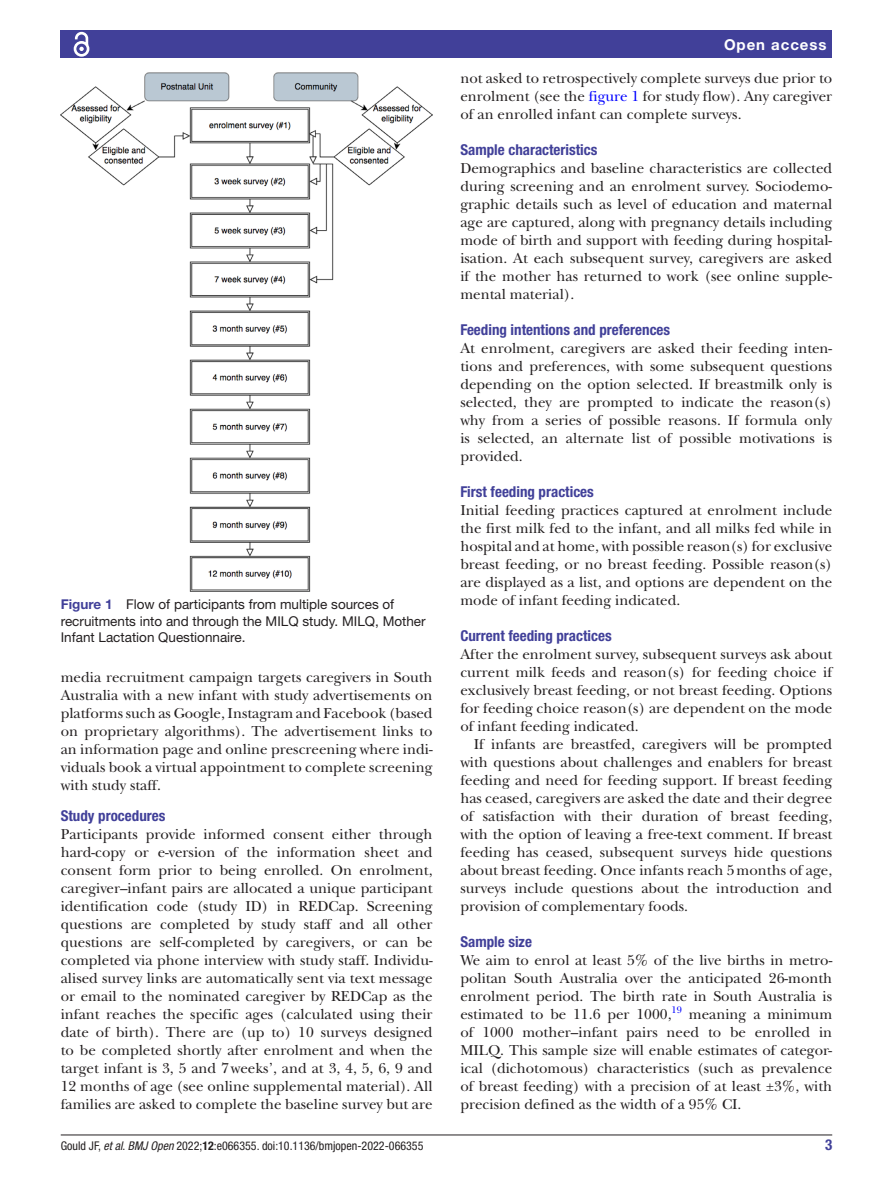
<style>
.page{position:relative;width:893px;height:1191px;background:#fff}
.page>*{position:absolute;margin:0;border:0;box-sizing:border-box;transform-origin:0 0}
.t1{font:15px/18px "New Baskerville";color:#231f20;text-align:justify}
.t2{font:700 condensed 15px "Helvetica Neue LT Std";color:#414099}
.t3{font:700 15px "Helvetica Neue LT Std";letter-spacing:.065em;color:#fff}
.t4{font:13.5px/16.2px "Helvetica Neue LT Std";color:#231f20}
.t5{font:condensed 12px "Helvetica Neue LT Std";color:#231f20}
.t6{font:9.9px "New Baskerville";color:#00f}
.s1{font-weight:700;color:#414099}
.s2{color:#00f}
.s3{font-style:italic}
.s4{font-weight:700}
</style>
<div class="page">
<hr style="left:61px;top:1134px;width:771px;height:1px;background:#231f20">
<div style="left:61px;top:31px;width:771px;height:27px;background:#414099"></div>
<svg style="left:73px;top:31px;width:17px;height:26px"></svg>
<img style="left:61px;top:73px;width:372px;height:518px">
<p class="t4" style="left:61px;top:596px;width:366px"><span class="s1">Figure 1</span> Flow of participants from multiple sources of recruitments into and through the MILQ study. MILQ, Mother<br>Infant Lactation Questionnaire.</p>
<p class="t1" style="left:61px;top:668px;width:373px">media recruitment campaign targets caregivers in South Australia with a new infant with study advertisements on platforms such as Google, Instagram and Facebook (based on proprietary algorithms). The advertisement links to an information page and online prescreening where indi&shy;viduals book a virtual appointment to complete screening with study staff.</p>
<p class="t2" style="left:61px;top:807px;width:106px">Study procedures</p>
<p class="t1" style="left:61px;top:825px;width:373px">Participants provide informed consent either through hard-copy or e-version of the information sheet and consent form prior to being enrolled. On enrolment, caregiver–infant pairs are allocated a unique participant identification code (study ID) in REDCap. Screening questions are completed by study staff and all other questions are self-completed by caregivers, or can be completed via phone interview with study staff. Individu&shy;alised survey links are automatically sent via text message or email to the nominated caregiver by REDCap as the infant reaches the specific ages (calculated using their date of birth). There are (up to) 10 surveys designed to be completed shortly after enrolment and when the target infant is 3, 5 and 7weeks’, and at 3, 4, 5, 6, 9 and 12 months of age (see online supplemental material). All families are asked to complete the baseline survey but are</p>
<p class="t3" style="left:724px;top:35px;width:104px">Open access</p>
<p class="t1" style="left:460px;top:69px;width:373px">not asked to retrospectively complete surveys due prior to enrolment (see the <span class="s2">figure 1</span> for study flow). Any caregiver of an enrolled infant can complete surveys.</p>
<p class="t2" style="left:460px;top:141px;width:139px">Sample characteristics</p>
<p class="t1" style="left:460px;top:159px;width:373px">Demographics and baseline characteristics are collected during screening and an enrolment survey. Sociodemo&shy;graphic details such as level of education and maternal age are captured, along with pregnancy details including mode of birth and support with feeding during hospital&shy;isation. At each subsequent survey, caregivers are asked if the mother has returned to work (see online supple&shy;mental material).</p>
<p class="t2" style="left:460px;top:321px;width:211px">Feeding intentions and preferences</p>
<p class="t1" style="left:460px;top:339px;width:373px">At enrolment, caregivers are asked their feeding inten&shy;tions and preferences, with some subsequent questions depending on the option selected. If breastmilk only is selected, they are prompted to indicate the reason(s) why from a series of possible reasons. If formula only is selected, an alternate list of possible motivations is provided.</p>
<p class="t2" style="left:460px;top:483px;width:135px">First feeding practices</p>
<p class="t1" style="left:460px;top:501px;width:373px">Initial feeding practices captured at enrolment include the first milk fed to the infant, and all milks fed while in hospital and at home, with possible reason(s) for exclusive breast feeding, or no breast feeding. Possible reason(s) are displayed as a list, and options are dependent on the mode of infant feeding indicated.</p>
<p class="t2" style="left:460px;top:627px;width:153px">Current feeding practices</p>
<p class="t1" style="left:460px;top:645px;width:373px">After the enrolment survey, subsequent surveys ask about current milk feeds and reason(s) for feeding choice if exclusively breast feeding, or not breast feeding. Options for feeding choice reason(s) are dependent on the mode of infant feeding indicated.</p>
<p class="t1" style="left:460px;top:735px;width:373px;text-indent:13px">If infants are breastfed, caregivers will be prompted with questions about challenges and enablers for breast feeding and need for feeding support. If breast feeding has ceased, caregivers are asked the date and their degree of satisfaction with their duration of breast feeding, with the option of leaving a free-text comment. If breast feeding has ceased, subsequent surveys hide questions about breast feeding. Once infants reach 5months of age, surveys include questions about the introduction and provision of complementary foods.</p>
<p class="t2" style="left:460px;top:932px;width:73px">Sample size</p>
<p class="t1" style="left:460px;top:951px;width:373px">We aim to enrol at least 5% of the live births in metro&shy;politan South Australia over the anticipated 26-month enrolment period. The birth rate in South Australia is estimated to be 11.6 per 1000,</p>
<p class="t6" style="left:672px;top:1003px;width:12px">19</p>
<p class="t1" style="left:460px;top:1005px;width:373px;text-indent:228px">meaning a minimum of 1000 mother–infant pairs need to be enrolled in MILQ. This sample size will enable estimates of categor&shy;ical (dichotomous) characteristics (such as prevalence of breast feeding) with a precision of at least ±3%, with precision defined as the width of a 95% CI.</p>
<p class="t5" style="left:61px;top:1138px;width:364px">Gould JF, <span class="s3">et al</span>. <span class="s3">BMJ Open</span> 2022;<span class="s4">12</span>:e066355. doi:10.1136/bmjopen-2022-066355</p>
<p class="t2" style="left:825px;top:1135px;width:9px">3</p>
</div>
